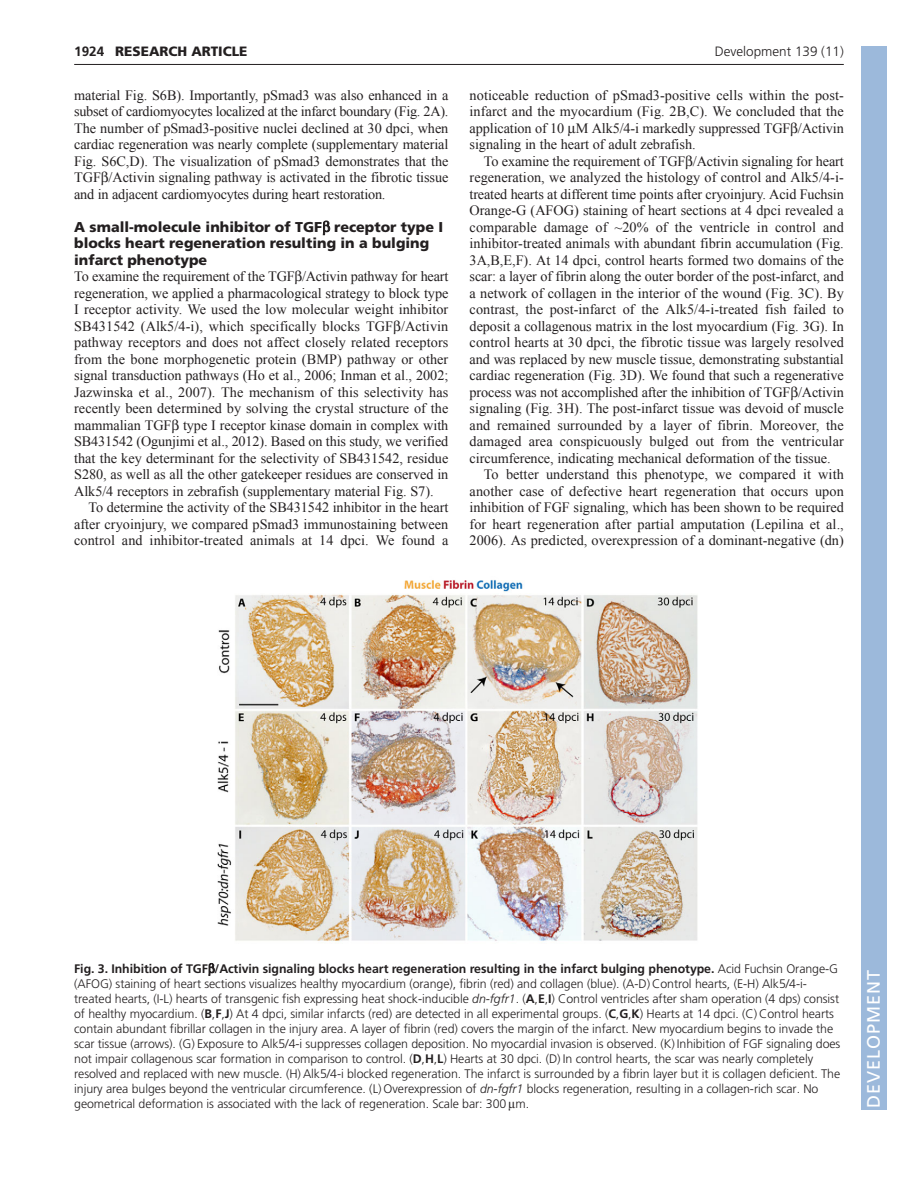
<style>
.page{position:relative;width:918px;height:1188px;background:#fff}
.page>*{position:absolute;margin:0;border:0;box-sizing:border-box;transform-origin:0 0}
.t1{font:18px "Frutiger LT Std";letter-spacing:.055em;color:#fff}
.t2{font:14.25px/16.5px "Times New Roman";color:#231f20;text-align:justify}
.t3{font:900 14.25px/16.5px "Frutiger LT Std";color:#231f20}
.t4{font:300 13.5px "Frutiger LT Std";color:#231f20}
.t5{font:900 13.5px "Frutiger LT Std";color:#231f20}
.t6{font:700 13.5px "Frutiger LT Std";color:#231f20}
.t7{font:300 12.3px/15px "Frutiger LT Std";letter-spacing:-.005em;color:#231f20}
.s1{font-weight:700}
.s2{font-style:italic}
</style>
<div class="page">
<hr style="left:74px;top:64px;width:770px;height:1px;background:#231f20">
<img style="left:217px;top:580px;width:481px;height:361px">
<div style="left:861px;top:46px;width:25px;height:1064px;background:#9cb9db"></div>
<p class="t5" style="left:115px;top:46px;width:134px">RESEARCH ARTICLE</p>
<p class="t4" style="left:715px;top:46px;width:131px">Development 139 (11)</p>
<p class="t6" style="left:74px;top:46px;width:32px">1924</p>
<p class="t2" style="left:74px;top:87px;width:376px">material Fig. S6B). Importantly, pSmad3 was also enhanced in a subset of cardiomyocytes localized at the infarct boundary (Fig. 2A).<br>The number of pSmad3-positive nuclei declined at 30 dpci, when cardiac regeneration was nearly complete (supplementary material Fig. S6C,D). The visualization of pSmad3 demonstrates that the TGF /Activin signaling pathway is activated in the fibrotic tissue and in adjacent cardiomyocytes during heart restoration.</p>
<p class="t3" style="left:74px;top:220px;width:371px">A small-molecule inhibitor of TGF receptor type I blocks heart regeneration resulting in a bulging infarct phenotype</p>
<p class="t2" style="left:74px;top:268px;width:376px">To examine the requirement of the TGF /Activin pathway for heart regeneration, we applied a pharmacological strategy to block type I receptor activity. We used the low molecular weight inhibitor SB431542 (Alk5/4-i), which specifically blocks TGF /Activin pathway receptors and does not affect closely related receptors from the bone morphogenetic protein (BMP) pathway or other signal transduction pathways (Ho et al., 2006; Inman et al., 2002; Jazwinska et al., 2007). The mechanism of this selectivity has recently been determined by solving the crystal structure of the mammalian TGF type I receptor kinase domain in complex with SB431542 (Ogunjimi et al., 2012). Based on this study, we verified that the key determinant for the selectivity of SB431542, residue S280, as well as all the other gatekeeper residues are conserved in Alk5/4 receptors in zebrafish (supplementary material Fig. S7).</p>
<p class="t2" style="left:74px;top:499px;width:376px;text-indent:14px">To determine the activity of the SB431542 inhibitor in the heart after cryoinjury, we compared pSmad3 immunostaining between control and inhibitor-treated animals at 14 dpci. We found a</p>
<p class="t2" style="left:470px;top:87px;width:376px">noticeable reduction of pSmad3-positive cells within the post&shy;infarct and the myocardium (Fig. 2B,C). We concluded that the application of 10 M Alk5/4-i markedly suppressed TGF /Activin signaling in the heart of adult zebrafish.</p>
<p class="t2" style="left:484px;top:153px;width:361px">To examine the requirement of TGF /Activin signaling for heart</p>
<p class="t2" style="left:470px;top:169px;width:376px">regeneration, we analyzed the histology of control and Alk5/4-i-</p>
<p class="t2" style="left:470px;top:186px;width:376px">treated hearts at different time points after cryoinjury. Acid Fuchsin</p>
<p class="t2" style="left:470px;top:202px;width:376px">Orange-G (AFOG) staining of heart sections at 4 dpci revealed a</p>
<p class="t2" style="left:470px;top:219px;width:376px">comparable damage of ~20% of the ventricle in control and</p>
<p class="t2" style="left:470px;top:235px;width:376px">inhibitor-treated animals with abundant fibrin accumulation (Fig.</p>
<p class="t2" style="left:470px;top:252px;width:376px">3A,B,E,F). At 14 dpci, control hearts formed two domains of the</p>
<p class="t2" style="left:470px;top:268px;width:376px">scar: a layer of fibrin along the outer border of the post-infarct, and</p>
<p class="t2" style="left:470px;top:285px;width:376px">a network of collagen in the interior of the wound (Fig. 3C). By</p>
<p class="t2" style="left:470px;top:301px;width:376px">contrast, the post-infarct of the Alk5/4-i-treated fish failed to</p>
<p class="t2" style="left:470px;top:318px;width:376px">deposit a collagenous matrix in the lost myocardium (Fig. 3G). In</p>
<p class="t2" style="left:470px;top:334px;width:376px">control hearts at 30 dpci, the fibrotic tissue was largely resolved</p>
<p class="t2" style="left:470px;top:351px;width:376px">and was replaced by new muscle tissue, demonstrating substantial</p>
<p class="t2" style="left:470px;top:367px;width:376px">cardiac regeneration (Fig. 3D). We found that such a regenerative</p>
<p class="t2" style="left:470px;top:384px;width:376px">process was not accomplished after the inhibition of TGF /Activin</p>
<p class="t2" style="left:470px;top:400px;width:376px">signaling (Fig. 3H). The post-infarct tissue was devoid of muscle</p>
<p class="t2" style="left:470px;top:417px;width:376px">and remained surrounded by a layer of fibrin. Moreover, the</p>
<p class="t2" style="left:470px;top:433px;width:376px">damaged area conspicuously bulged out from the ventricular</p>
<p class="t2" style="left:470px;top:450px;width:363px">circumference, indicating mechanical deformation of the tissue.</p>
<p class="t2" style="left:484px;top:466px;width:361px">To better understand this phenotype, we compared it with</p>
<p class="t2" style="left:470px;top:483px;width:376px">another case of defective heart regeneration that occurs upon</p>
<p class="t2" style="left:470px;top:499px;width:376px">inhibition of FGF signaling, which has been shown to be required</p>
<p class="t2" style="left:470px;top:516px;width:376px">for heart regeneration after partial amputation (Lepilina et al.,</p>
<p class="t2" style="left:470px;top:532px;width:376px">2006). As predicted, overexpression of a dominant-negative (dn)</p>
<p class="t7" style="left:74px;top:962px;width:768px"><span class="s1">Fig. 3. Inhibition of TGF /Activin signaling blocks heart regeneration resulting in the infarct bulging phenotype.</span> Acid Fuchsin Orange-G (AFOG) staining of heart sections visualizes healthy myocardium (orange), fibrin (red) and collagen (blue). (A-D) Control hearts, (E-H) Alk5/4-i&shy;treated hearts, (I-L) hearts of transgenic fish expressing heat shock-inducible <span class="s2">dn-fgfr1</span>. (<span class="s1">A</span>,<span class="s1">E</span>,<span class="s1">I</span>) Control ventricles after sham operation (4 dps) consist of healthy myocardium. (<span class="s1">B</span>,<span class="s1">F</span>,<span class="s1">J</span>) At 4 dpci, similar infarcts (red) are detected in all experimental groups. (<span class="s1">C</span>,<span class="s1">G</span>,<span class="s1">K</span>) Hearts at 14 dpci. (C) Control hearts contain abundant fibrillar collagen in the injury area. A layer of fibrin (red) covers the margin of the infarct. New myocardium begins to invade the scar tissue (arrows). (G) Exposure to Alk5/4-i suppresses collagen deposition. No myocardial invasion is observed. (K) Inhibition of FGF signaling does not impair collagenous scar formation in comparison to control. (<span class="s1">D</span>,<span class="s1">H</span>,<span class="s1">L</span>) Hearts at 30 dpci. (D) In control hearts, the scar was nearly completely resolved and replaced with new muscle. (H) Alk5/4-i blocked regeneration. The infarct is surrounded by a fibrin layer but it is collagen deficient. The injury area bulges beyond the ventricular circumference. (L) Overexpression of <span class="s2">dn-fgfr1</span> blocks regeneration, resulting in a collagen-rich scar. No geometrical deformation is associated with the lack of regeneration. Scale bar: 300 m.</p>
<p class="t1" style="left:863px;top:1108px;width:140px;rotate:-90deg">DEVELOPMENT</p>
</div>
